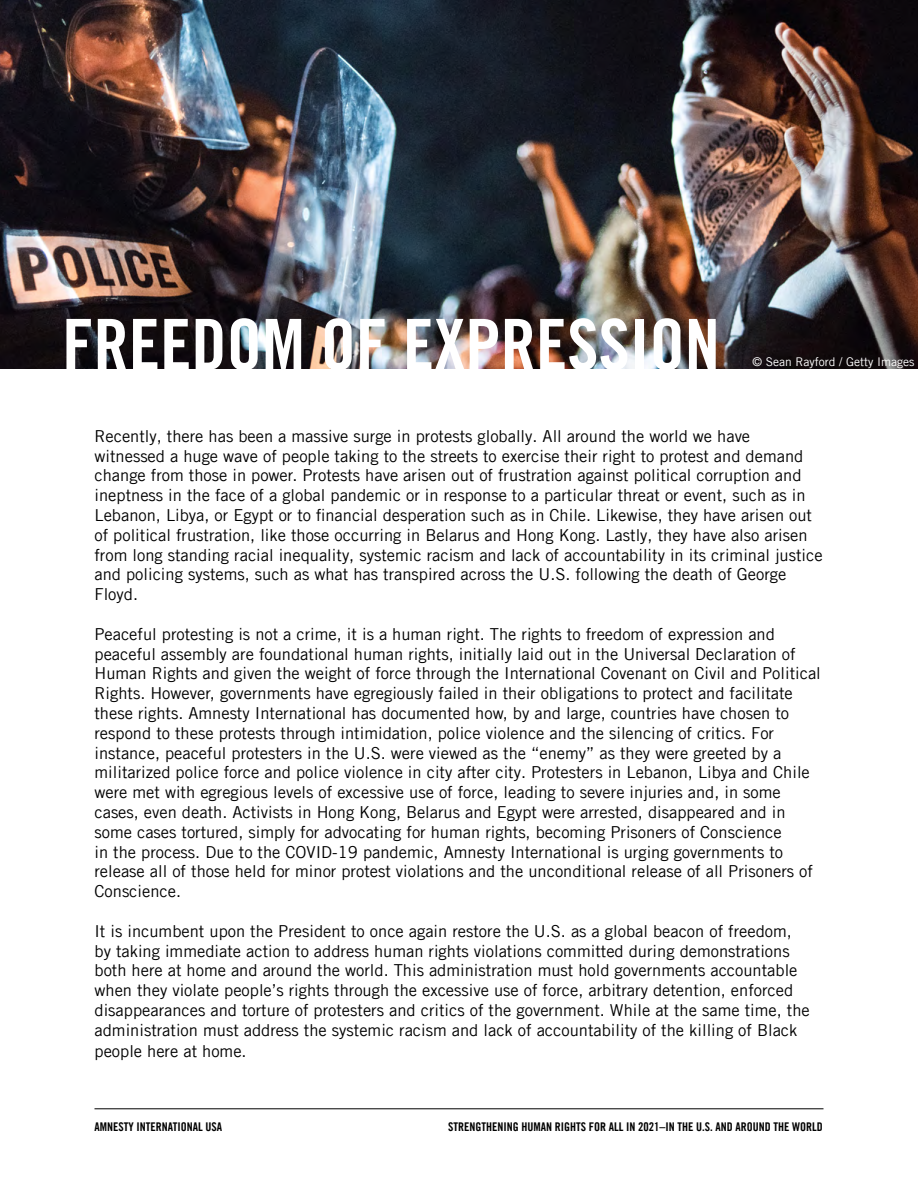
<style>
.page{position:relative;width:918px;height:1188px;background:#fff}
.page>*{position:absolute;margin:0;border:0;box-sizing:border-box;transform-origin:0 0}
.t1{font:70.5px "Trade Gothic LT Std Bd Cn 20";color:#fff}
.t2{font:16.5px/19.8px "Amnesty Trade Gothic";color:#000}
.t3{font:12px "Amnesty Trade Gothic Bd Cn 20";color:#000}
.t4{font:12px "Amnesty Trade Gothic";color:#fff}
</style>
<div class="page">
<hr style="left:94px;top:1108px;width:730px;height:1px;background:#000">
<img style="left:0;top:0;width:918px;height:369px">
<h1 class="t1" style="left:62px;top:302px;width:659px">FREEDOM OF EXPRESSION</h1>
<p class="t4" style="left:753px;top:355px;width:163px">© Sean Rayford / Getty Images</p>
<p class="t2" style="left:94px;top:426px;width:730px">Recently, there has been a massive surge in protests globally. All around the world we have witnessed a huge wave of people taking to the streets to exercise their right to protest and demand change from those in power. Protests have arisen out of frustration against political corruption and ineptness in the face of a global pandemic or in response to a particular threat or event, such as in Lebanon, Libya, or Egypt or to financial desperation such as in Chile. Likewise, they have arisen out of political frustration, like those occurring in Belarus and Hong Kong. Lastly, they have also arisen from long standing racial inequality, systemic racism and lack of accountability in its criminal justice and policing systems, such as what has transpired across the U.S. following the death of George Floyd.</p>
<p class="t2" style="left:94px;top:624px;width:728px">Peaceful protesting is not a crime, it is a human right. The rights to freedom of expression and peaceful assembly are foundational human rights, initially laid out in the Universal Declaration of Human Rights and given the weight of force through the International Covenant on Civil and Political Rights. However, governments have egregiously failed in their obligations to protect and facilitate these rights. Amnesty International has documented how, by and large, countries have chosen to respond to these protests through intimidation, police violence and the silencing of critics. For instance, peaceful protesters in the U.S. were viewed as the “enemy” as they were greeted by a militarized police force and police violence in city after city. Protesters in Lebanon, Libya and Chile were met with egregious levels of excessive use of force, leading to severe injuries and, in some cases, even death. Activists in Hong Kong, Belarus and Egypt were arrested, disappeared and in some cases tortured, simply for advocating for human rights, becoming Prisoners of Conscience<br>in the process. Due to the COVID-19 pandemic, Amnesty International is urging governments to release all of those held for minor protest violations and the unconditional release of all Prisoners of Conscience.</p>
<p class="t2" style="left:94px;top:921px;width:717px">It is incumbent upon the President to once again restore the U.S. as a global beacon of freedom, by taking immediate action to address human rights violations committed during demonstrations both here at home and around the world. This administration must hold governments accountable when they violate people’s rights through the excessive use of force, arbitrary detention, enforced disappearances and torture of protesters and critics of the government. While at the same time, the administration must address the systemic racism and lack of accountability of the killing of Black</p>
<p class="t2" style="left:94px;top:1041px;width:154px">people here at home.</p>
<p class="t3" style="left:94px;top:1119px;width:129px">AMNESTY INTERNATIONAL USA</p>
<p class="t3" style="left:448px;top:1119px;width:376px">STRENGTHENING HUMAN RIGHTS FOR ALL IN 2021–IN THE U.S. AND AROUND THE WORLD</p>
</div>
